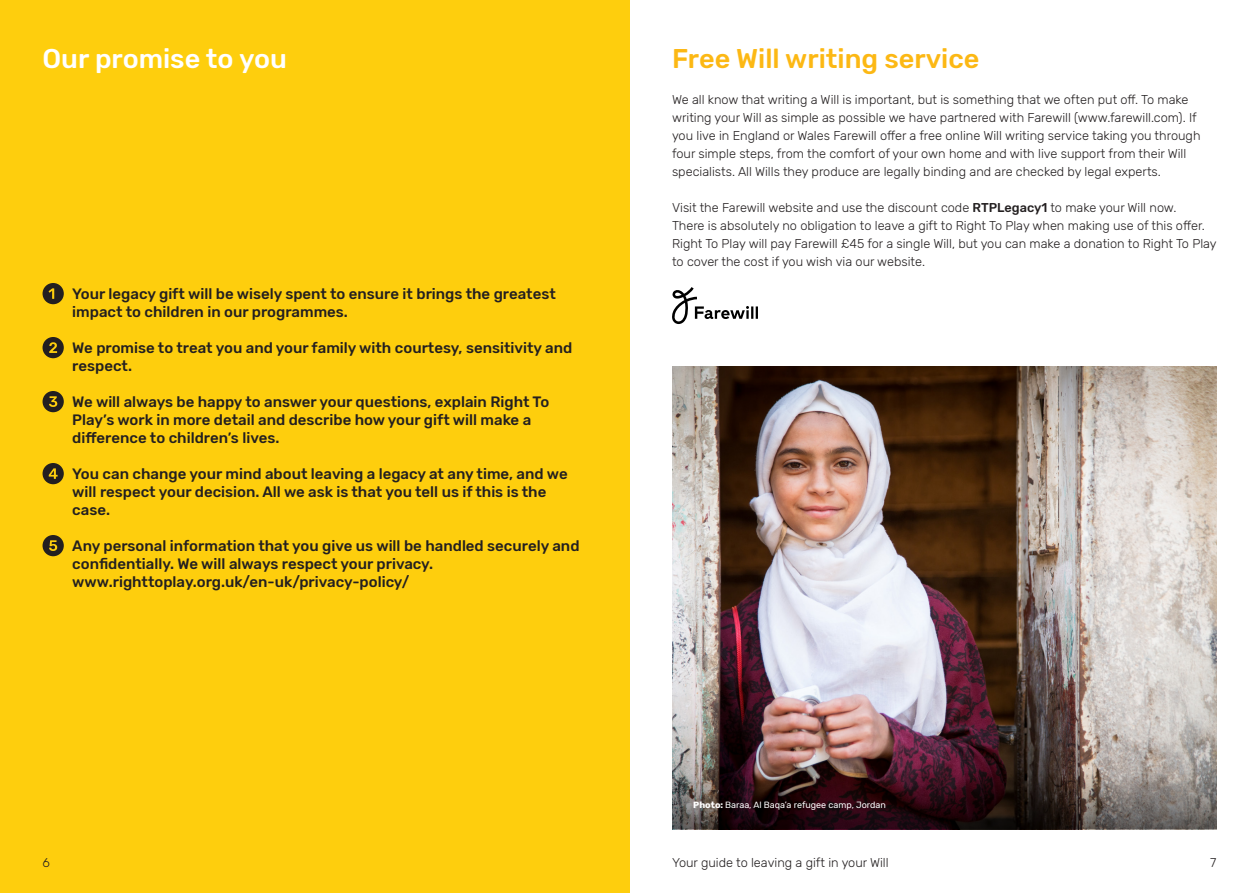
<style>
.page{position:relative;width:1259px;height:893px;background:#fff}
.page>*{position:absolute;margin:0;border:0;box-sizing:border-box;transform-origin:0 0}
.t1{font:500 27px "Rubik";color:#fcb814}
.t2{font:500 27px "Rubik";color:#fff}
.t3{font:500 15px/18px "Rubik";color:#231f20}
.t4{font:300 12.75px/18px "Rubik";color:#231f20}
.t5{font:9px "Rubik";color:#fff}
.s1{font-weight:500}
.s2{font-weight:700}
</style>
<div class="page">
<div style="left:0;top:0;width:629px;height:893px;background:#fece0d"></div>
<svg style="left:672px;top:287px;width:86px;height:37px"></svg>
<div style="left:43px;top:283px;width:21px;height:21px;background:#231f20;border-radius:50%"></div>
<svg style="left:49px;top:288px;width:5px;height:11px"></svg>
<div style="left:43px;top:337px;width:21px;height:21px;background:#231f20;border-radius:50%"></div>
<svg style="left:49px;top:342px;width:8px;height:11px"></svg>
<div style="left:43px;top:391px;width:21px;height:21px;background:#231f20;border-radius:50%"></div>
<svg style="left:49px;top:396px;width:8px;height:11px"></svg>
<div style="left:43px;top:463px;width:21px;height:21px;background:#231f20;border-radius:50%"></div>
<svg style="left:49px;top:468px;width:9px;height:11px"></svg>
<div style="left:43px;top:535px;width:21px;height:21px;background:#231f20;border-radius:50%"></div>
<svg style="left:49px;top:540px;width:8px;height:11px"></svg>
<img style="left:672px;top:367px;width:544px;height:408px">
<svg style="left:672px;top:775px;width:544px;height:54px;background:#3f2e2f"></svg>
<p class="t2" style="left:43px;top:43px;width:246px">Our promise to you</p>
<p class="t1" style="left:672px;top:43px;width:309px">Free Will writing service</p>
<p class="t4" style="left:672px;top:91px;width:530px">We all know that writing a Will is important, but is something that we often put off. To make writing your Will as simple as possible we have partnered with Farewill (www.farewill.com). If you live in England or Wales Farewill offer a free online Will writing service taking you through four simple steps, from the comfort of your own home and with live support from their Will specialists. All Wills they produce are legally binding and are checked by legal experts.</p>
<p class="t4" style="left:672px;top:199px;width:506px">Visit the Farewill website and use the discount code <span class="s1">RTPLegacy1</span> to make your Will now.</p>
<p class="t4" style="left:672px;top:217px;width:534px">There is absolutely no obligation to leave a gift to Right To Play when making use of this offer.</p>
<p class="t4" style="left:672px;top:235px;width:546px">Right To Play will pay Farewill £45 for a single Will, but you can make a donation to Right To Play to cover the cost if you wish via our website.</p>
<p class="t3" style="left:72px;top:285px;width:485px">Your legacy gift will be wisely spent to ensure it brings the greatest impact to children in our programmes.</p>
<p class="t3" style="left:72px;top:339px;width:501px">We promise to treat you and your family with courtesy, sensitivity and respect.</p>
<p class="t3" style="left:72px;top:393px;width:478px">We will always be happy to answer your questions, explain Right To<br>Play’s work in more detail and describe how your gift will make a difference to children’s lives.</p>
<p class="t3" style="left:72px;top:465px;width:497px">You can change your mind about leaving a legacy at any time, and we will respect your decision. All we ask is that you tell us if this is the case.</p>
<p class="t3" style="left:72px;top:537px;width:509px">Any personal information that you give us will be handled securely and confidentially. We will always respect your privacy.</p>
<p class="t3" style="left:72px;top:573px;width:339px">www.righttoplay.org.uk/en-uk/privacy-policy/</p>
<p class="t4" style="left:43px;top:854px;width:9px">6</p>
<p class="t5" style="left:693px;top:800px;width:194px"><span class="s2">Photo:</span> Baraa, Al Baqa’a refugee camp, Jordan</p>
<p class="t4" style="left:672px;top:854px;width:218px">Your guide to leaving a gift in your Will</p>
<p class="t4" style="left:1210px;top:854px;width:8px">7</p>
</div>
